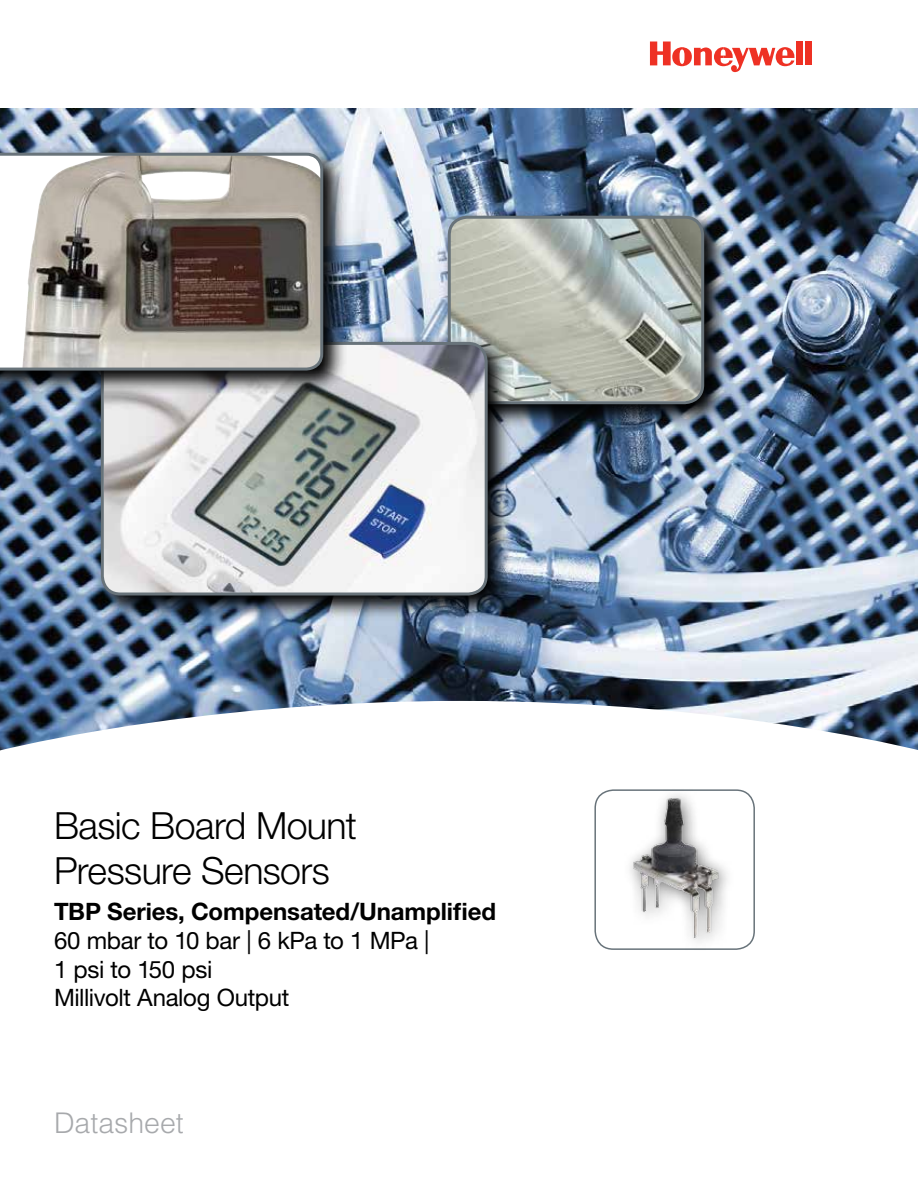
<style>
.page{position:relative;width:918px;height:1188px;background:#fff}
.page>*{position:absolute;margin:0;border:0;box-sizing:border-box;transform-origin:0 0}
.t1{font:300 37.5px/45px "Helvetica Neue LT Std";letter-spacing:-.015em;color:#000}
.t2{font:300 28.5px "Helvetica LT Std";color:#a7a9ac}
.t3{font:24px/28.8px "Helvetica Neue LT Std";letter-spacing:-.015em;color:#000}
.t4{font:700 24px "Helvetica Neue LT Std";letter-spacing:-.005em;color:#000}
</style>
<div class="page">
<img style="left:0;top:109px;width:918px;height:592px">
<div style="left:796px;top:42px;width:7px;height:23px;background:#ee3124"></div>
<div style="left:805px;top:42px;width:7px;height:23px;background:#ee3124"></div>
<svg style="left:650px;top:42px;width:145px;height:30px"></svg>
<svg style="left:0;top:701px;width:918px;height:249px"></svg>
<img style="left:442px;top:210px;width:287px;height:219px">
<img style="left:449px;top:217px;width:254px;height:184px">
<div style="left:448px;top:216px;width:256px;height:188px;border:3px solid #68737a;border-radius:18px"></div>
<img style="left:95px;top:336px;width:418px;height:284px">
<img style="left:104px;top:343px;width:382px;height:251px">
<div style="left:101px;top:342px;width:387px;height:254px;border:3px solid #68737a;border-radius:18px"></div>
<img style="left:0;top:147px;width:348px;height:248px">
<svg style="left:0;top:151px;width:325px;height:221px;background:#9b958f"></svg>
<div style="left:595px;top:790px;width:159px;height:159px;background:#fff;border-radius:18px"></div>
<div style="left:594px;top:789px;width:161px;height:161px;border:2px solid #68737a;border-radius:18px"></div>
<div style="left:622px;top:787px;width:113px;height:167px;background:#000;opacity:.54"></div>
<img style="left:609px;top:799px;width:123px;height:155px">
<h1 class="t1" style="left:54px;top:802px;width:304px">Basic Board Mount<br>Pressure Sensors</h1>
<p class="t4" style="left:54px;top:897px;width:444px">TBP Series, Compensated/Unamplified</p>
<p class="t3" style="left:54px;top:925px;width:377px">60 mbar to 10 bar | 6 kPa to 1 MPa |<br>1 psi to 150 psi<br>Millivolt Analog Output</p>
<p class="t2" style="left:54px;top:1105px;width:131px">Datasheet</p>
</div>
